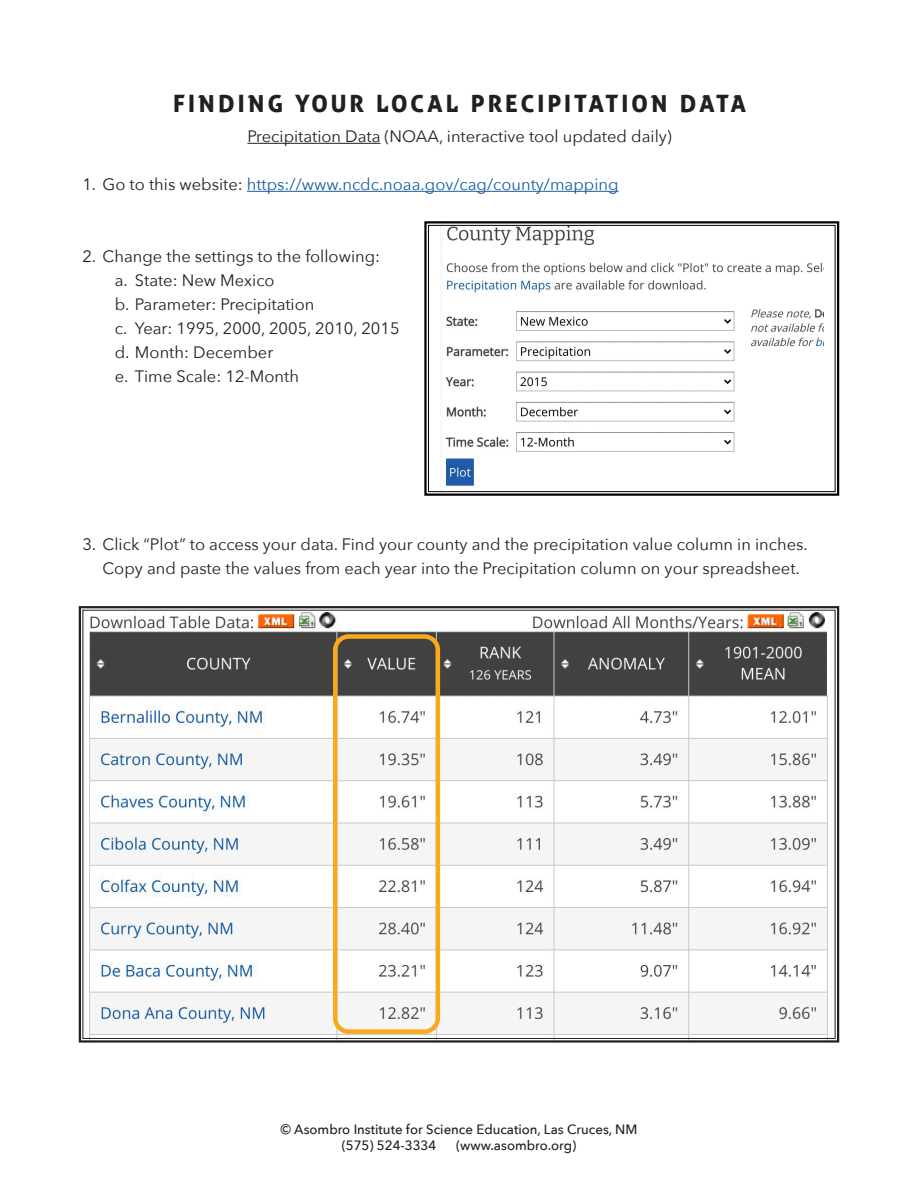
<style>
.page{position:relative;width:918px;height:1188px;background:#fff}
.page>*{position:absolute;margin:0;border:0;box-sizing:border-box;transform-origin:0 0}
.Numbered_List{font:700 24px "zwodrei";letter-spacing:.12em;color:#231f20}
.Numbered_List-2{font:16.5px/24px "Avenir Next";color:#231f20}
.Numbered_List-3{font:16.5px "Avenir Next";color:#175d9e}
.t1{font:500 13.5px/16.2px "Avenir Next";color:#231f20}
.s1{color:#231f20}
</style>
<div class="page">
<hr style="left:247px;top:143px;width:134px;height:1px;background:#231f20">
<hr style="left:247px;top:191px;width:372px;height:1px;background:#175d9e">
<svg style="left:78px;top:606px;width:762px;height:437px"></svg>
<svg style="left:424px;top:221px;width:416px;height:275px"></svg>
<div style="left:428px;top:225px;width:408px;height:267px;border:1px solid #000"></div>
<div style="left:333px;top:634px;width:107px;height:400px;border:4px solid #f9a91b;border-radius:14px"></div>
<p class="Numbered_List" style="left:173px;top:91px;width:575px">FINDING YOUR LOCAL PRECIPITATION DATA</p>
<p class="Numbered_List-2" style="left:247px;top:124px;width:426px">Precipitation Data (NOAA, interactive tool updated daily)</p>
<p class="Numbered_List-3" style="left:82px;top:170px;width:538px"><span class="s1">1. Go to this website:</span> https://www.ncdc.noaa.gov/cag/county/mapping</p>
<p class="Numbered_List-2" style="left:82px;top:244px;width:299px">2. Change the settings to the following:</p>
<p class="Numbered_List-2" style="left:115px;top:268px;width:161px">a. State: New Mexico</p>
<p class="Numbered_List-2" style="left:115px;top:292px;width:201px">b. Parameter: Precipitation</p>
<p class="Numbered_List-2" style="left:115px;top:316px;width:286px">c. Year: 1995, 2000, 2005, 2010, 2015</p>
<p class="Numbered_List-2" style="left:115px;top:340px;width:160px">d. Month: December</p>
<p class="Numbered_List-2" style="left:115px;top:364px;width:186px">e. Time Scale: 12-Month</p>
<p class="Numbered_List-2" style="left:103px;top:532px;width:707px;text-indent:-20px">3. Click “Plot” to access your data. Find your county and the precipitation value column in inches.<br>Copy and paste the values from each year into the Precipitation column on your spreadsheet.</p>
<p class="t1" style="left:342px;top:1121px;width:297px;text-indent:-61px">© Asombro Institute for Science Education, Las Cruces, NM (575) 524-3334</p>
<p class="t1" style="left:456px;top:1137px;width:122px">(www.asombro.org)</p>
</div>
